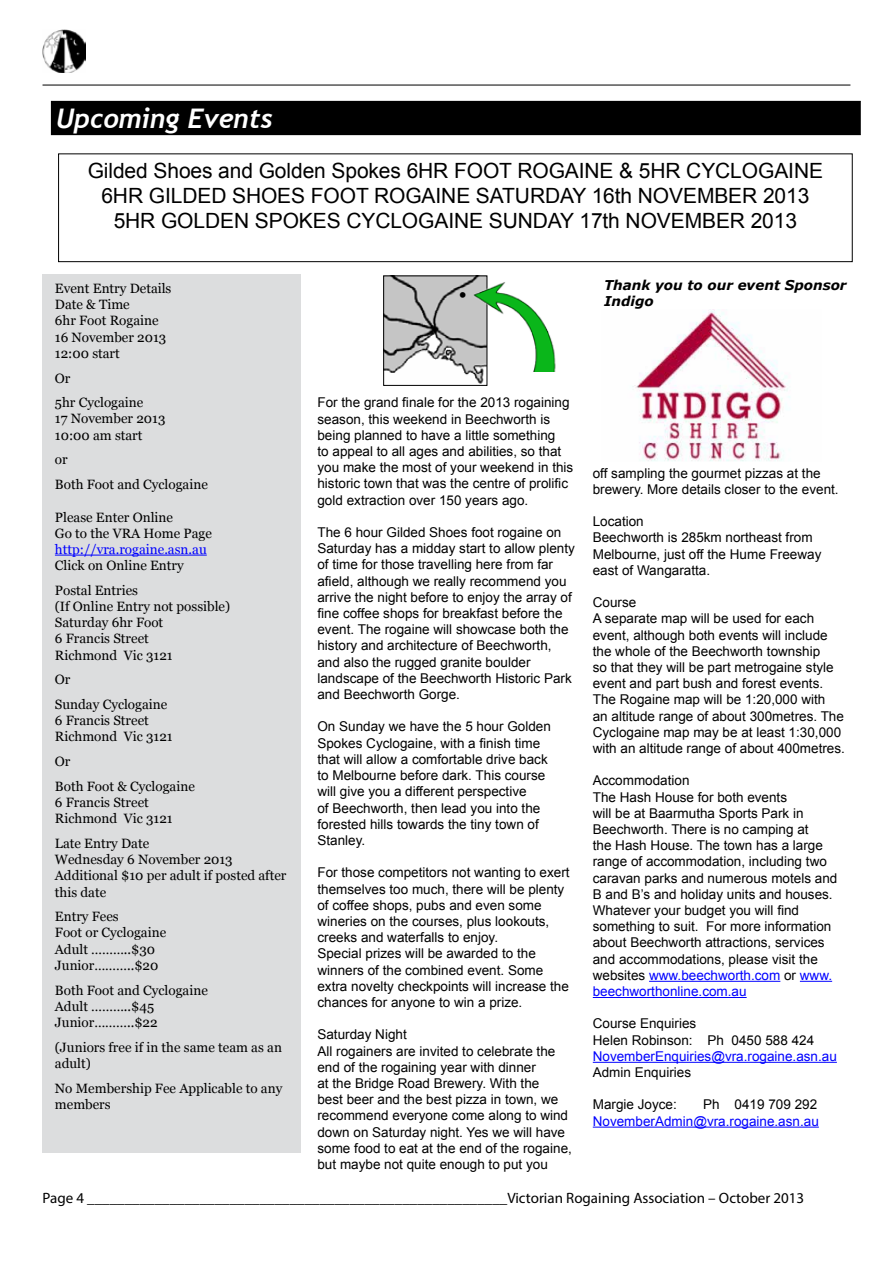
<style>
.page{position:relative;width:893px;height:1263px;background:#fff}
.page>*{position:absolute;margin:0;border:0;box-sizing:border-box;transform-origin:0 0}
.t1{font:italic 700 27px "Trebuchet";color:#fff}
.t2{font:22.5px "Arial";color:#000}
.t3{font:21px/25.2px "Arial";letter-spacing:-.005em;color:#000;text-align:center}
.t4{font:15px "Myriad Pro";color:#000}
.t5{font:13.5px/16.2px "Arial";color:#000}
.t6{font:13.5px/16.2px "Georgia";color:#000}
.t7{font:13.5px "Arial";color:#00f}
.t8{font:italic 700 13.5px/16.2px "Verdana";color:#000}
.t9{font:13.5px "Georgia";color:#00f}
.s1{color:#00f}
</style>
<div class="page">
<hr style="left:43px;top:85px;width:807px;height:1px;background:#000">
<img style="left:43px;top:30px;width:42px;height:42px">
<img style="left:632px;top:310px;width:158px;height:151px">
<div style="left:51px;top:101px;width:809px;height:34px;background:#000"></div>
<div style="left:58px;top:153px;width:795px;height:109px;border:1px solid #000"></div>
<div style="left:42px;top:274px;width:258px;height:879px;background:#dcddde"></div>
<hr style="left:55px;top:555px;width:152px;height:1px;background:#00f">
<hr style="left:649px;top:981px;width:131px;height:1px;background:#00f">
<hr style="left:800px;top:981px;width:32px;height:1px;background:#00f">
<hr style="left:593px;top:997px;width:154px;height:1px;background:#00f">
<hr style="left:593px;top:1062px;width:244px;height:1px;background:#00f">
<hr style="left:593px;top:1126px;width:226px;height:1px;background:#00f">
<img style="left:385px;top:278px;width:100px;height:106px">
<div style="left:383px;top:276px;width:104px;height:110px;border:1px solid #000"></div>
<img style="left:470px;top:279px;width:86px;height:92px">
<h1 class="t1" style="left:56px;top:102px;width:218px">Upcoming Events</h1>
<h3 class="t3" style="left:88px;top:158px;width:737px">Gilded Shoes and Golden Spokes 6HR FOOT ROGAINE &amp; 5HR CYCLOGAINE<br>6HR GILDED SHOES FOOT ROGAINE SATURDAY 16th NOVEMBER 2013<br>5HR GOLDEN SPOKES CYCLOGAINE SUNDAY 17th NOVEMBER 2013</h3>
<p class="t6" style="left:55px;top:281px;width:118px">Event Entry Details<br>Date &amp; Time<br>6hr Foot Rogaine<br>16 November 2013<br>12:00 start</p>
<p class="t6" style="left:55px;top:366px;width:90px;line-height:24.8px">Or<br>5hr Cyclogaine</p>
<p class="t6" style="left:55px;top:411px;width:112px">17 November 2013<br>10:00 am start</p>
<p class="t6" style="left:55px;top:448px;width:154px;line-height:24.8px">or<br>Both Foot and Cyclogaine</p>
<p class="t6" style="left:55px;top:509px;width:158px">Please Enter Online<br>Go to the VRA Home Page</p>
<p class="t9" style="left:55px;top:541px;width:153px">http://vra.rogaine.asn.au</p>
<p class="t6" style="left:55px;top:553px;width:130px;line-height:24.8px">Click on Online Entry<br>Postal Entries</p>
<p class="t6" style="left:55px;top:598px;width:177px">(If Online Entry not possible)<br>Saturday 6hr Foot<br>6 Francis Street<br>Richmond Vic 3121</p>
<p class="t6" style="left:55px;top:667px;width:114px;line-height:24.8px">Or<br>Sunday Cyclogaine</p>
<p class="t6" style="left:55px;top:713px;width:119px">6 Francis Street<br>Richmond Vic 3121</p>
<p class="t6" style="left:55px;top:749px;width:141px;line-height:24.8px">Or<br>Both Foot &amp; Cyclogaine</p>
<p class="t6" style="left:55px;top:794px;width:119px">6 Francis Street<br>Richmond Vic 3121</p>
<p class="t6" style="left:55px;top:835px;width:233px">Late Entry Date<br>Wednesday 6 November 2013<br>Additional $10 per adult if posted after this date</p>
<p class="t6" style="left:55px;top:909px;width:113px">Entry Fees<br>Foot or Cyclogaine<br>Adult ………..$30<br>Junior………..$20</p>
<p class="t6" style="left:55px;top:982px;width:154px">Both Foot and Cyclogaine<br>Adult ………..$45<br>Junior………..$22</p>
<p class="t6" style="left:55px;top:1039px;width:229px">(Juniors free if in the same team as an adult)</p>
<p class="t6" style="left:55px;top:1080px;width:229px">No Membership Fee Applicable to any members</p>
<h2 class="t2" style="left:459px;top:280px;width:9px">•</h2>
<p class="t8" style="left:604px;top:276px;width:244px">Thank you to our event Sponsor<br>Indigo</p>
<p class="t5" style="left:317px;top:395px;width:257px">For the grand finale for the 2013 rogaining season, this weekend in Beechworth is being planned to have a little something<br>to appeal to all ages and abilities, so that you make the most of your weekend in this historic town that was the centre of prolific gold extraction over 150 years ago.</p>
<p class="t5" style="left:317px;top:524px;width:259px">The 6 hour Gilded Shoes foot rogaine on Saturday has a midday start to allow plenty of time for those travelling here from far afield, although we really recommend you arrive the night before to enjoy the array of fine coffee shops for breakfast before the event. The rogaine will showcase both the history and architecture of Beechworth, and also the rugged granite boulder landscape of the Beechworth Historic Park and Beechworth Gorge.</p>
<p class="t5" style="left:317px;top:719px;width:235px">On Sunday we have the 5 hour Golden Spokes Cyclogaine, with a finish time that will allow a comfortable drive back to Melbourne before dark. This course will give you a different perspective<br>of Beechworth, then lead you into the forested hills towards the tiny town of Stanley.</p>
<p class="t5" style="left:317px;top:865px;width:254px">For those competitors not wanting to exert themselves too much, there will be plenty of coffee shops, pubs and even some wineries on the courses, plus lookouts, creeks and waterfalls to enjoy.<br>Special prizes will be awarded to the winners of the combined event. Some extra novelty checkpoints will increase the chances for anyone to win a prize.</p>
<p class="t5" style="left:317px;top:1027px;width:256px">Saturday Night<br>All rogainers are invited to celebrate the end of the rogaining year with dinner<br>at the Bridge Road Brewery. With the<br>best beer and the best pizza in town, we recommend everyone come along to wind down on Saturday night. Yes we will have some food to eat at the end of the rogaine, but maybe not quite enough to put you</p>
<p class="t5" style="left:593px;top:465px;width:247px">off sampling the gourmet pizzas at the brewery. More details closer to the event.</p>
<p class="t5" style="left:593px;top:513px;width:230px">Location<br>Beechworth is 285km northeast from<br>Melbourne, just off the Hume Freeway east of Wangaratta.</p>
<p class="t5" style="left:593px;top:594px;width:254px">Course<br>A separate map will be used for each event, although both events will include the whole of the Beechworth township<br>so that they will be part metrogaine style event and part bush and forest events.<br>The Rogaine map will be 1:20,000 with<br>an altitude range of about 300metres. The Cyclogaine map may be at least 1:30,000 with an altitude range of about 400metres.</p>
<p class="t5" style="left:593px;top:773px;width:246px">Accommodation<br>The Hash House for both events<br>will be at Baarmutha Sports Park in Beechworth. There is no camping at<br>the Hash House. The town has a large range of accommodation, including two caravan parks and numerous motels and B and B’s and holiday units and houses.<br>Whatever your budget you will find something to suit. For more information about Beechworth attractions, services and accommodations, please visit the websites <span class="s1">www.beechworth.com</span> or <span class="s1">www. beechworthonline.com.au</span></p>
<p class="t5" style="left:593px;top:1016px;width:223px">Course Enquiries<br>Helen Robinson: Ph 0450 588 424</p>
<p class="t7" style="left:593px;top:1047px;width:246px">NovemberEnquiries@vra.rogaine.asn.au</p>
<p class="t5" style="left:593px;top:1064px;width:100px">Admin Enquiries</p>
<p class="t5" style="left:593px;top:1097px;width:86px">Margie Joyce:</p>
<p class="t5" style="left:703px;top:1097px;width:116px">Ph 0419 709 292</p>
<p class="t7" style="left:593px;top:1112px;width:228px">NovemberAdmin@vra.rogaine.asn.au</p>
<p class="t4" style="left:43px;top:1188px;width:763px">Page 4 ________________________________________________________Victorian Rogaining Association – October 2013</p>
</div>
